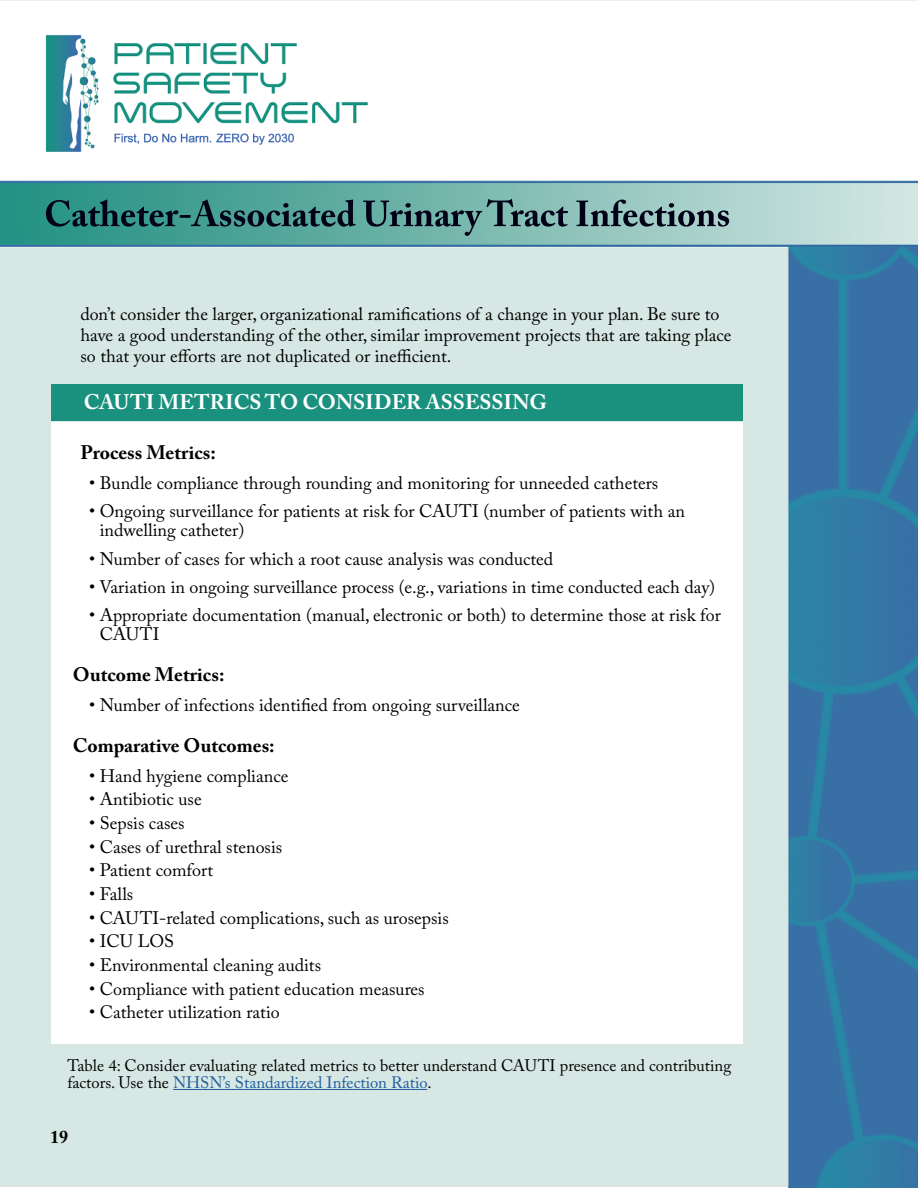
<style>
.page{position:relative;width:918px;height:1188px;background:#fff}
.page>*{position:absolute;margin:0;border:0;box-sizing:border-box;transform-origin:0 0}
.t1{font:700 21px "Adobe Caslon Pro";color:#fff}
.t2{font:700 19.5px "Adobe Caslon Pro";color:#000}
.t3{font:18px/20.7px "Adobe Caslon Pro";color:#000}
.t4{font:700 18px "Adobe Caslon Pro";color:#000}
.t5{font:16.5px/16.5px "Adobe Caslon Pro";color:#000}
.s1{color:#215e9e}
</style>
<div class="page">
<img style="left:1px;top:0;width:917px;height:1188px">
<hr style="left:173px;top:1089px;width:254px;height:1px;background:#215e9e">
<div style="left:51px;top:423px;width:692px;height:621px;background:#fff"></div>
<div style="left:51px;top:384px;width:691px;height:36px;background:#1a917e"></div>
<p class="t3" style="left:80px;top:304px;width:653px">don’t consider the larger, organizational ramifications of a change in your plan. Be sure to have a good understanding of the other, similar improvement projects that are taking place so that your efforts are not duplicated or inefficient.</p>
<p class="t1" style="left:84px;top:390px;width:465px">CAUTI METRICS TO CONSIDER ASSESSING</p>
<p class="t2" style="left:81px;top:440px;width:137px">Process Metrics:</p>
<p class="t3" style="left:89px;top:472px;width:571px">• Bundle compliance through rounding and monitoring for unneeded catheters</p>
<p class="t3" style="left:100px;top:501px;width:587px;line-height:19.5px;text-indent:-11px">• Ongoing surveillance for patients at risk for CAUTI (number of patients with an indwelling catheter)</p>
<p class="t3" style="left:89px;top:548px;width:466px">• Number of cases for which a root cause analysis was conducted</p>
<p class="t3" style="left:89px;top:576px;width:628px">• Variation in ongoing surveillance process (e.g., variations in time conducted each day)</p>
<p class="t3" style="left:100px;top:605px;width:623px;line-height:19.5px;text-indent:-11px">• Appropriate documentation (manual, electronic or both) to determine those at risk for<br>CAUTI</p>
<p class="t2" style="left:73px;top:663px;width:153px">Outcome Metrics:</p>
<p class="t3" style="left:89px;top:695px;width:432px">• Number of infections identified from ongoing surveillance</p>
<p class="t2" style="left:73px;top:733px;width:203px">Comparative Outcomes:</p>
<p class="t3" style="left:89px;top:765px;width:201px">• Hand hygiene compliance</p>
<p class="t3" style="left:89px;top:789px;width:114px">• Antibiotic use</p>
<p class="t3" style="left:89px;top:813px;width:97px">• Sepsis cases</p>
<p class="t3" style="left:89px;top:836px;width:195px">• Cases of urethral stenosis</p>
<p class="t3" style="left:89px;top:860px;width:126px">• Patient comfort</p>
<p class="t3" style="left:89px;top:883px;width:46px">• Falls</p>
<p class="t3" style="left:89px;top:907px;width:361px">• CAUTI-related complications, such as urosepsis</p>
<p class="t3" style="left:89px;top:931px;width:87px">• ICU LOS</p>
<p class="t3" style="left:89px;top:954px;width:234px">• Environmental cleaning audits</p>
<p class="t3" style="left:89px;top:978px;width:337px">• Compliance with patient education measures</p>
<p class="t3" style="left:89px;top:1002px;width:192px">• Catheter utilization ratio</p>
<p class="t5" style="left:67px;top:1057px;width:666px">Table 4: Consider evaluating related metrics to better understand CAUTI presence and contributing factors. Use the <span class="s1">NHSN’s Standardized Infection Ratio</span>.</p>
<p class="t4" style="left:50px;top:1127px;width:19px">19</p>
</div>
